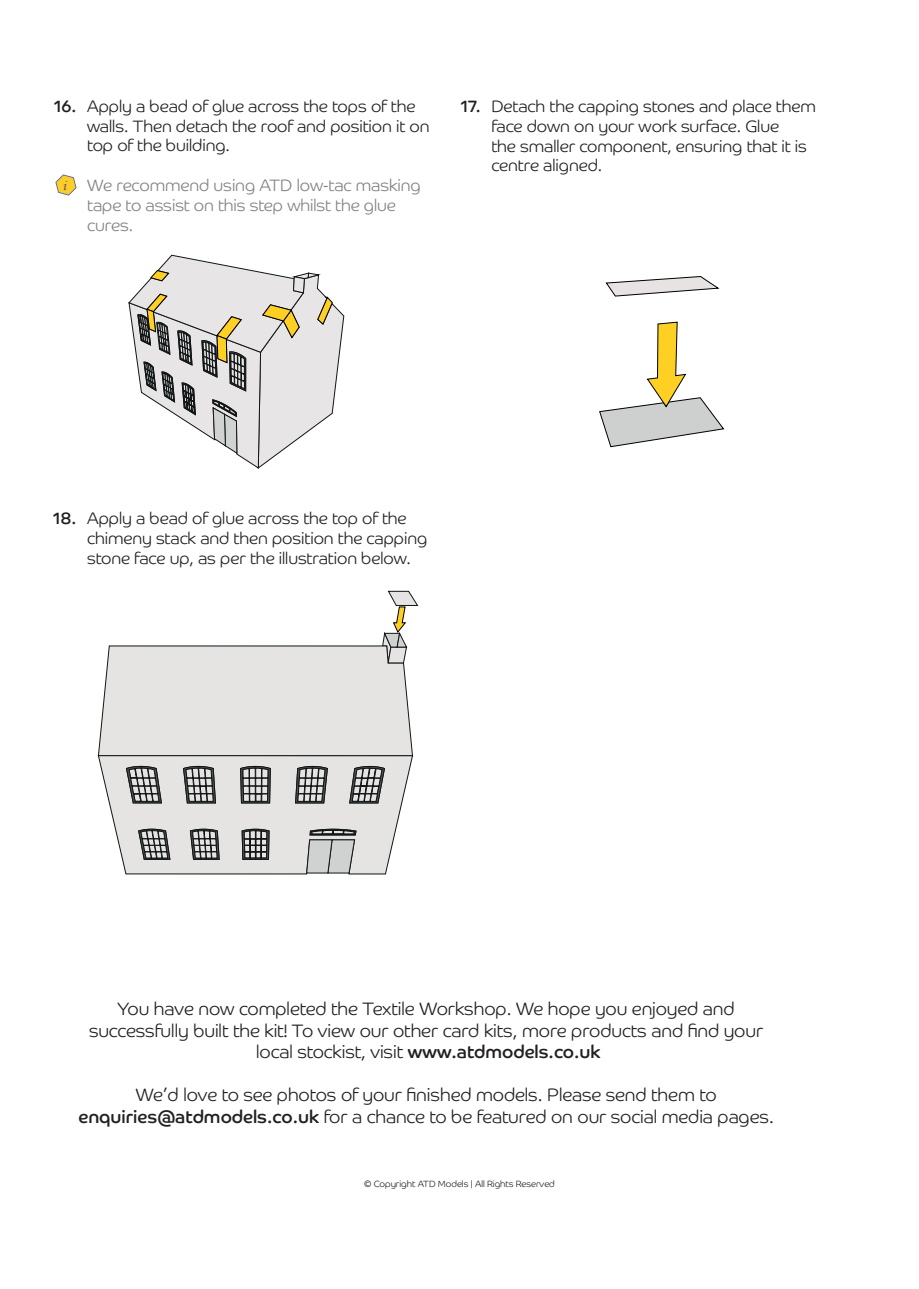
<style>
.page{position:relative;width:919px;height:1289px;background:#fff}
.page>*{position:absolute;margin:0;border:0;box-sizing:border-box;transform-origin:0 0}
.t1{font:300 18px/21.6px "Co Headline";color:#231f20;text-align:center}
.t2{font:300 16.5px/19.8px "Co Headline";color:#231f20}
.t3{font:300 16.5px/19.8px "Co Headline";color:#808285}
.t4{font:14.7px "Monotype Corsiva";color:#57585a}
.t5{font:300 9px "Co Headline";color:#231f20}
.s1{font-weight:400}
</style>
<div class="page">
<svg style="left:55px;top:174px;width:22px;height:22px"></svg>
<svg style="left:128px;top:254px;width:217px;height:215px"></svg>
<svg style="left:599px;top:321px;width:125px;height:126px"></svg>
<svg style="left:605px;top:276px;width:115px;height:21px"></svg>
<svg style="left:97px;top:590px;width:322px;height:284px"></svg>
<p class="t2" style="left:87px;top:95px;width:343px;text-indent:-33px"><span class="s1">16.</span> Apply a bead of glue across the tops of the walls. Then detach the roof and position it on top of the building.</p>
<p class="t3" style="left:87px;top:174px;width:335px">We recommend using ATD low-tac masking tape to assist on this step whilst the glue cures.</p>
<p class="t4" style="left:63px;top:176px;width:5px">i</p>
<p class="t2" style="left:491px;top:95px;width:326px;text-indent:-31px"><span class="s1">17.</span> Detach the capping stones and place them face down on your work surface. Glue<br>the smaller component, ensuring that it is centre aligned.</p>
<p class="t2" style="left:87px;top:507px;width:341px;text-indent:-34px"><span class="s1">18.</span> Apply a bead of glue across the top of the chimeny stack and then position the capping stone face up, as per the illustration below.</p>
<p class="t1" style="left:89px;top:996px;width:675px">You have now completed the Textile Workshop. We hope you enjoyed and successfully built the kit! To view our other card kits, more products and find your local stockist, visit <span class="s1">www.atdmodels.co.uk</span></p>
<p class="t1" style="left:78px;top:1082px;width:696px">We’d love to see photos of your finished models. Please send them to <span class="s1">enquiries@atdmodels.co.uk</span> for a chance to be featured on our social media pages.</p>
<p class="t5" style="left:364px;top:1175px;width:192px">© Copyright ATD Models | All Rights Reserved</p>
</div>
